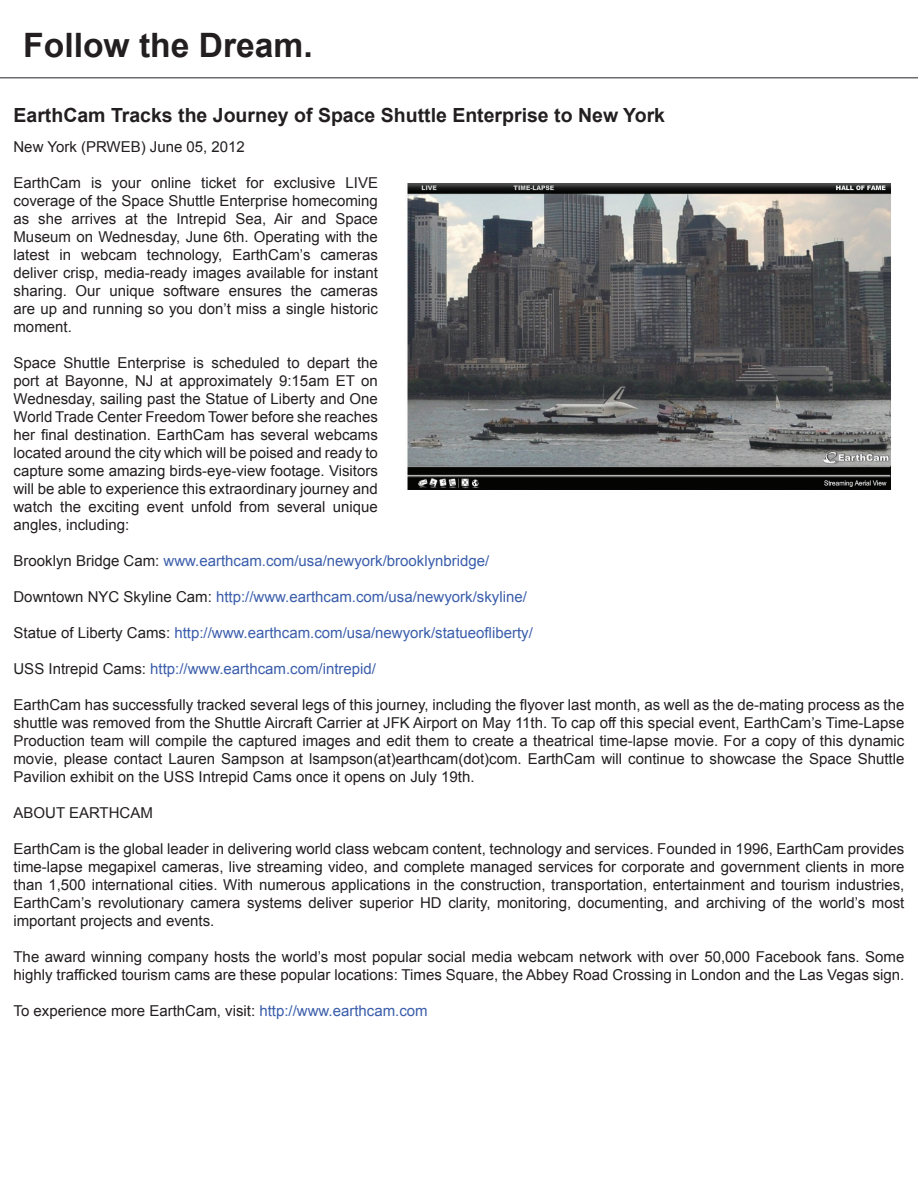
<style>
.page{position:relative;width:918px;height:1188px;background:#fff}
.page>*{position:absolute;margin:0;border:0;box-sizing:border-box;transform-origin:0 0}
.t1{font:700 33.6px "Arial";color:#231f20}
.t2{font:700 19.5px "Arial";color:#231f20}
.t3{font:15px/18px "Arial";color:#231f20;text-align:justify}
.t4{font:15px "Arial";color:#3a5dab}
.s1{color:#231f20}
.s2{color:#3a5dab}
</style>
<div class="page">
<hr style="left:0;top:77px;width:918px;height:2px;background:#6c6d70">
<img style="left:407px;top:184px;width:484px;height:305px">
<h1 class="t1" style="left:23px;top:23px;width:291px">Follow the Dream.</h1>
<h2 class="t2" style="left:14px;top:102px;width:653px">EarthCam Tracks the Journey of Space Shuttle Enterprise to New York</h2>
<p class="t3" style="left:14px;top:138px;width:233px">New York (PRWEB) June 05, 2012</p>
<p class="t3" style="left:14px;top:174px;width:366px">EarthCam is your online ticket for exclusive LIVE coverage of the Space Shuttle Enterprise homecoming as she arrives at the Intrepid Sea, Air and Space Museum on Wednesday, June 6th. Operating with the latest in webcam technology, EarthCam’s cameras deliver crisp, media-ready images available for instant sharing. Our unique software ensures the cameras are up and running so you don’t miss a single historic moment.</p>
<p class="t3" style="left:14px;top:354px;width:366px">Space Shuttle Enterprise is scheduled to depart the port at Bayonne, NJ at approximately 9:15am ET on Wednesday, sailing past the Statue of Liberty and One World Trade Center Freedom Tower before she reaches her final destination. EarthCam has several webcams located around the city which will be poised and ready to capture some amazing birds-eye-view footage. Visitors will be able to experience this extraordinary journey and watch the exciting event unfold from several unique angles, including:</p>
<p class="t4" style="left:14px;top:551px;width:477px"><span class="s1">Brooklyn Bridge Cam:</span> www.earthcam.com/usa/newyork/brooklynbridge/</p>
<p class="t4" style="left:14px;top:587px;width:515px"><span class="s1">Downtown NYC Skyline Cam:</span> http://www.earthcam.com/usa/newyork/skyline/</p>
<p class="t4" style="left:14px;top:623px;width:521px"><span class="s1">Statue of Liberty Cams:</span> http://www.earthcam.com/usa/newyork/statueofliberty/</p>
<p class="t4" style="left:14px;top:659px;width:364px"><span class="s1">USS Intrepid Cams:</span> http://www.earthcam.com/intrepid/</p>
<p class="t3" style="left:14px;top:696px;width:892px">EarthCam has successfully tracked several legs of this journey, including the flyover last month, as well as the de-mating process as the shuttle was removed from the Shuttle Aircraft Carrier at JFK Airport on May 11th. To cap off this special event, EarthCam’s Time-Lapse Production team will compile the captured images and edit them to create a theatrical time-lapse movie. For a copy of this dynamic movie, please contact Lauren Sampson at lsampson(at)earthcam(dot)com. EarthCam will continue to showcase the Space Shuttle Pavilion exhibit on the USS Intrepid Cams once it opens on July 19th.</p>
<p class="t3" style="left:14px;top:804px;width:141px">ABOUT EARTHCAM</p>
<p class="t3" style="left:14px;top:840px;width:893px">EarthCam is the global leader in delivering world class webcam content, technology and services. Founded in 1996, EarthCam provides time-lapse megapixel cameras, live streaming video, and complete managed services for corporate and government clients in more than 1,500 international cities. With numerous applications in the construction, transportation, entertainment and tourism industries, EarthCam’s revolutionary camera systems deliver superior HD clarity, monitoring, documenting, and archiving of the world’s most important projects and events.</p>
<p class="t3" style="left:14px;top:948px;width:892px">The award winning company hosts the world’s most popular social media webcam network with over 50,000 Facebook fans. Some highly trafficked tourism cams are these popular locations: Times Square, the Abbey Road Crossing in London and the Las Vegas sign.</p>
<p class="t3" style="left:14px;top:1002px;width:416px">To experience more EarthCam, visit: <span class="s2">http://www.earthcam.com</span></p>
</div>
